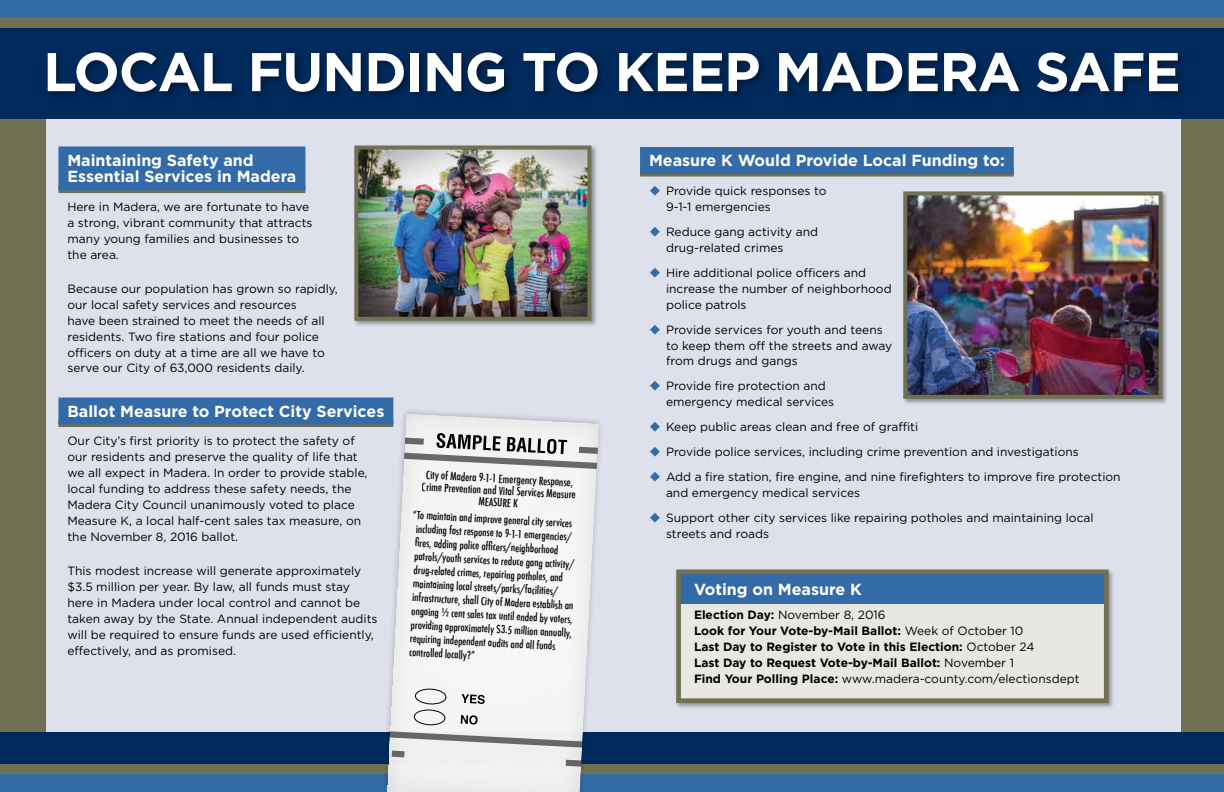
<style>
.page{position:relative;width:1224px;height:792px;background:#fff}
.page>*{position:absolute;margin:0;border:0;box-sizing:border-box;transform-origin:0 0}
.t1{font:700 54.4px "Gotham";letter-spacing:-.02em;color:#fff}
.t2{font:700 16px/16px "Gotham";color:#fff}
.t3{font:12px/16px "Gotham";color:#000}
.t4{font:700 12px/16px "Gotham";color:#000}
.t5{font:500 condensed 11px/12px "Futura";color:#000;text-align:center}
.t6{font:500 condensed 10.8px/13.7px "Futura";color:#000}
.s1{color:#336ba9}
.s2{font-weight:400}
</style>
<div class="page">
<div style="left:0;top:18px;width:1224px;height:751px;background:#002a5c"></div>
<div style="left:0;top:120px;width:1224px;height:612px;background:#707052"></div>
<div style="left:46px;top:120px;width:1135px;height:612px;background:#dee1ec"></div>
<div style="left:45px;top:50px;width:1143px;height:51px;background:#000;opacity:.35"></div>
<svg style="left:58px;top:190px;width:247px;height:3px"></svg>
<div style="left:58px;top:146px;width:247px;height:44px;background:#336ba9"></div>
<div style="left:58px;top:419px;width:335px;height:8px;background:#707052"></div>
<div style="left:58px;top:398px;width:335px;height:27px;background:#336ba9"></div>
<div style="left:640px;top:169px;width:374px;height:8px;background:#707052"></div>
<div style="left:640px;top:147px;width:374px;height:27px;background:#336ba9"></div>
<div style="left:353px;top:144px;width:245px;height:183px;background:#000;opacity:.35"></div>
<img style="left:359px;top:151px;width:227px;height:165px">
<div style="left:354px;top:146px;width:237px;height:175px;border:4px solid #707052"></div>
<div style="left:902px;top:190px;width:267px;height:215px;background:#000;opacity:.35"></div>
<img style="left:908px;top:196px;width:250px;height:198px">
<div style="left:903px;top:191px;width:260px;height:208px;border:4px solid #707052"></div>
<div style="left:0;top:0;width:1224px;height:18px;background:#336ba9"></div>
<div style="left:0;top:18px;width:1224px;height:10px;background:#707052"></div>
<div style="left:0;top:774px;width:1224px;height:18px;background:#336ba9"></div>
<div style="left:0;top:764px;width:1224px;height:10px;background:#707052"></div>
<div style="left:675px;top:568px;width:440px;height:141px;background:#000;opacity:.35"></div>
<div style="left:679px;top:572px;width:427px;height:129px;background:#e8e7e2"></div>
<div style="left:679px;top:572px;width:427px;height:31px;background:#336ba9"></div>
<div style="left:676px;top:570px;width:433px;height:133px;border:5px solid #707052"></div>
<svg style="left:386px;top:412px;width:215px;height:380px;fill:#f5f5f4"></svg>
<svg style="left:404px;top:433px;width:194px;height:36px;background:#b8b8b8"></svg>
<svg style="left:389px;top:688px;width:193px;height:79px;background:#dfe0df"></svg>
<h1 class="t1" style="left:43px;top:40px;width:1139px">LOCAL FUNDING TO KEEP MADERA SAFE</h1>
<h2 class="t2" style="left:67px;top:152px;width:231px">Maintaining Safety and<br>Essential Services in Madera</h2>
<p class="t3" style="left:67px;top:198px;width:247px">Here in Madera, we are fortunate to have a strong, vibrant community that attracts many young families and businesses to the area.</p>
<p class="t3" style="left:67px;top:280px;width:272px">Because our population has grown so rapidly, our local safety services and resources<br>have been strained to meet the needs of all residents. Two fire stations and four police officers on duty at a time are all we have to serve our City of 63,000 residents daily.</p>
<h2 class="t2" style="left:67px;top:402px;width:318px">Ballot Measure to Protect City Services</h2>
<p class="t3" style="left:67px;top:433px;width:302px">Our City’s first priority is to protect the safety of our residents and preserve the quality of life that we all expect in Madera. In order to provide stable, local funding to address these safety needs, the Madera City Council unanimously voted to place Measure K, a local half-cent sales tax measure, on the November 8, 2016 ballot.</p>
<p class="t3" style="left:67px;top:563px;width:312px">This modest increase will generate approximately $3.5 million per year. By law, all funds must stay here in Madera under local control and cannot be taken away by the State. Annual independent audits will be required to ensure funds are used efficiently, effectively, and as promised.</p>
<p class="t5" style="left:423px;top:469px;width:155px;rotate:3deg">City of Madera 9-1-1 Emergency Response,<br>Crime Prevention and Vital Services Measure<br>MEASURE K</p>
<p class="t6" style="left:417px;top:508px;width:163px;text-indent:-4px;rotate:3deg">“To maintain and improve general city services including fast response to 9-1-1 emergencies/<br>fi res, adding police offi cers/neighborhood patrols/youth services to reduce gang activity/ drug-related crimes, repairing potholes, and maintaining local streets/parks/facilities/ infrastructure, shall City of Madera establish an ongoing ½ cent sales tax until ended by voters, providing approximately $3.5 million annually, requiring independent audits and all funds controlled locally?”</p>
<h2 class="t2" style="left:649px;top:152px;width:357px">Measure K Would Provide Local Funding to:</h2>
<p class="t3" style="left:666px;top:182px;width:162px;text-indent:-17px"><span class="s1">◆</span> Provide quick responses to<br>9-1-1 emergencies</p>
<p class="t3" style="left:666px;top:223px;width:154px;text-indent:-17px"><span class="s1">◆</span> Reduce gang activity and drug-related crimes</p>
<p class="t3" style="left:666px;top:264px;width:227px;text-indent:-17px"><span class="s1">◆</span> Hire additional police officers and increase the number of neighborhood police patrols</p>
<p class="t3" style="left:666px;top:321px;width:228px;text-indent:-17px"><span class="s1">◆</span> Provide services for youth and teens to keep them off the streets and away from drugs and gangs</p>
<p class="t3" style="left:666px;top:378px;width:170px;text-indent:-17px"><span class="s1">◆</span> Provide fire protection and emergency medical services</p>
<p class="t3" style="left:649px;top:419px;width:271px"><span class="s1">◆</span> Keep public areas clean and free of graffiti</p>
<p class="t3" style="left:649px;top:444px;width:431px"><span class="s1">◆</span> Provide police services, including crime prevention and investigations</p>
<p class="t3" style="left:666px;top:469px;width:456px;text-indent:-17px"><span class="s1">◆</span> Add a fire station, fire engine, and nine firefighters to improve fire protection and emergency medical services</p>
<p class="t3" style="left:666px;top:510px;width:429px;text-indent:-17px"><span class="s1">◆</span> Support other city services like repairing potholes and maintaining local streets and roads</p>
<h2 class="t2" style="left:694px;top:581px;width:169px">Voting on Measure K</h2>
<p class="t4" style="left:694px;top:606px;width:387px">Election Day: <span class="s2">November 8, 2016<br></span>Look for Your Vote-by-Mail Ballot: <span class="s2">Week of October 10<br></span>Last Day to Register to Vote in this Election: <span class="s2">October 24<br></span>Last Day to Request Vote-by-Mail Ballot: <span class="s2">November 1<br></span>Find Your Polling Place: <span class="s2">www.madera-county.com/electionsdept</span></p>
</div>
